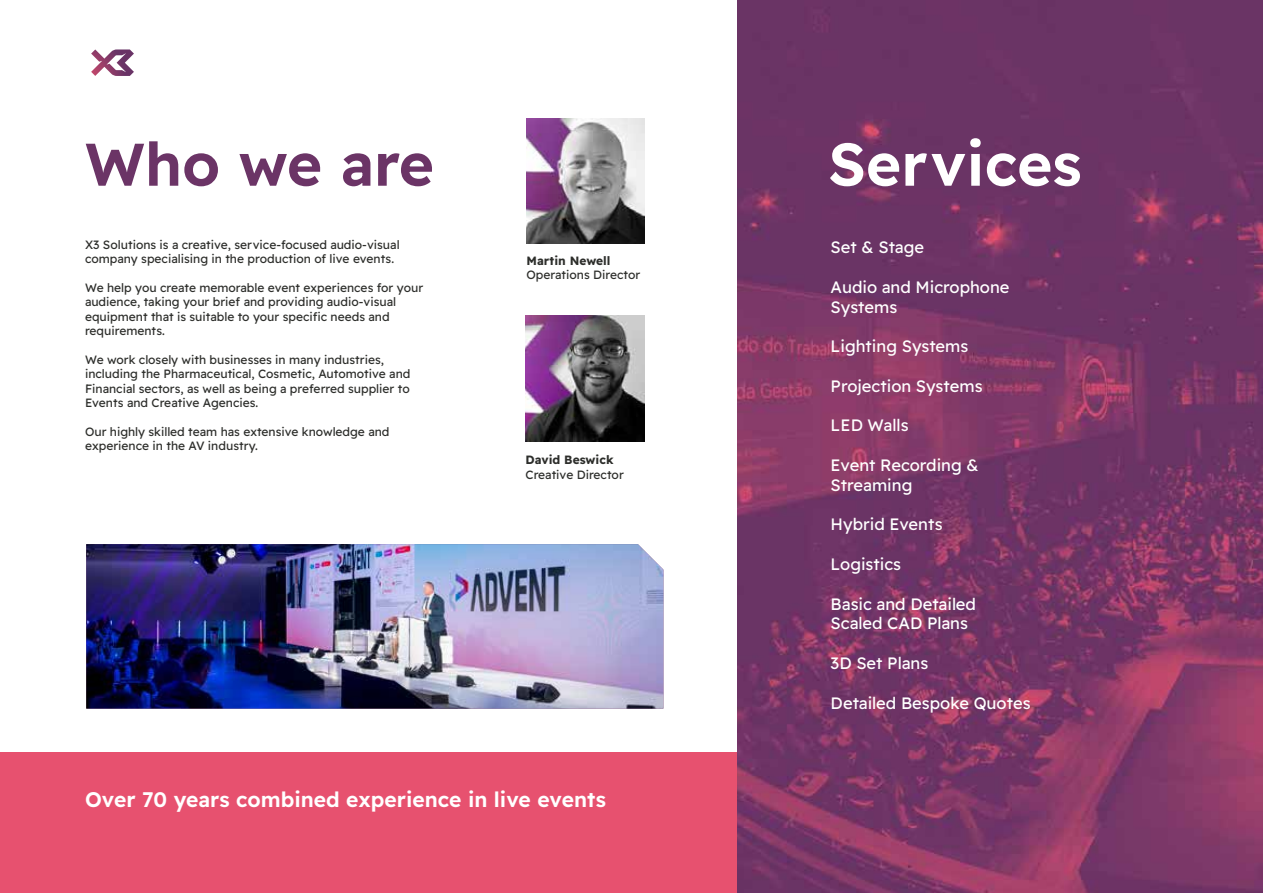
<style>
.page{position:relative;width:1263px;height:893px;background:#fff}
.page>*{position:absolute;margin:0;border:0;box-sizing:border-box;transform-origin:0 0}
.t1{font:600 60px "Readex Pro";color:#6b3466}
.t2{font:600 60px "Readex Pro";color:#fff}
.t3{font:600 21px "Readex Pro";color:#fff}
.t4{font:16.5px/19.8px "Readex Pro";color:#fff}
.t5{font:12px/14.4px "Readex Pro";color:#2d2e2b}
.t6{font:700 12px "Readex Pro";color:#2d2e2b}
</style>
<div class="page">
<div style="left:0;top:753px;width:874px;height:140px;background:#e7516f"></div>
<img style="left:737px;top:0;width:526px;height:893px">
<img style="left:527px;top:118px;width:117px;height:125px">
<img style="left:525px;top:315px;width:119px;height:126px">
<svg style="left:91px;top:49px;width:43px;height:27px"></svg>
<img style="left:86px;top:544px;width:577px;height:165px">
<h1 class="t1" style="left:85px;top:130px;width:350px">Who we are</h1>
<p class="t5" style="left:85px;top:237px;width:316px">X3 Solutions is a creative, service-focused audio-visual company specialising in the production of live events.</p>
<p class="t5" style="left:85px;top:280px;width:340px">We help you create memorable event experiences for your audience, taking your brief and providing audio-visual equipment that is suitable to your specific needs and requirements.</p>
<p class="t5" style="left:85px;top:352px;width:327px">We work closely with businesses in many industries, including the Pharmaceutical, Cosmetic, Automotive and Financial sectors, as well as being a preferred supplier to Events and Creative Agencies.</p>
<p class="t5" style="left:85px;top:424px;width:306px">Our highly skilled team has extensive knowledge and experience in the AV industry.</p>
<p class="t6" style="left:527px;top:253px;width:85px">Martin Newell</p>
<p class="t5" style="left:527px;top:268px;width:115px">Operations Director</p>
<p class="t6" style="left:525px;top:453px;width:90px">David Beswick</p>
<p class="t5" style="left:525px;top:467px;width:100px">Creative Director</p>
<h2 class="t3" style="left:85px;top:787px;width:522px">Over 70 years combined experience in live events</h2>
<h1 class="t2" style="left:828px;top:130px;width:255px">Services</h1>
<h3 class="t4" style="left:831px;top:238px;width:95px">Set &amp; Stage</h3>
<h3 class="t4" style="left:831px;top:277px;width:180px">Audio and Microphone<br>Systems</h3>
<h3 class="t4" style="left:831px;top:337px;width:139px">Lighting Systems</h3>
<h3 class="t4" style="left:831px;top:376px;width:153px">Projection Systems</h3>
<h3 class="t4" style="left:831px;top:416px;width:79px">LED Walls</h3>
<h3 class="t4" style="left:831px;top:455px;width:149px">Event Recording &amp;<br>Streaming</h3>
<h3 class="t4" style="left:831px;top:515px;width:114px">Hybrid Events</h3>
<h3 class="t4" style="left:831px;top:554px;width:72px">Logistics</h3>
<h3 class="t4" style="left:831px;top:594px;width:147px">Basic and Detailed<br>Scaled CAD Plans</h3>
<h3 class="t4" style="left:831px;top:653px;width:99px">3D Set Plans</h3>
<h3 class="t4" style="left:831px;top:693px;width:201px">Detailed Bespoke Quotes</h3>
</div>
